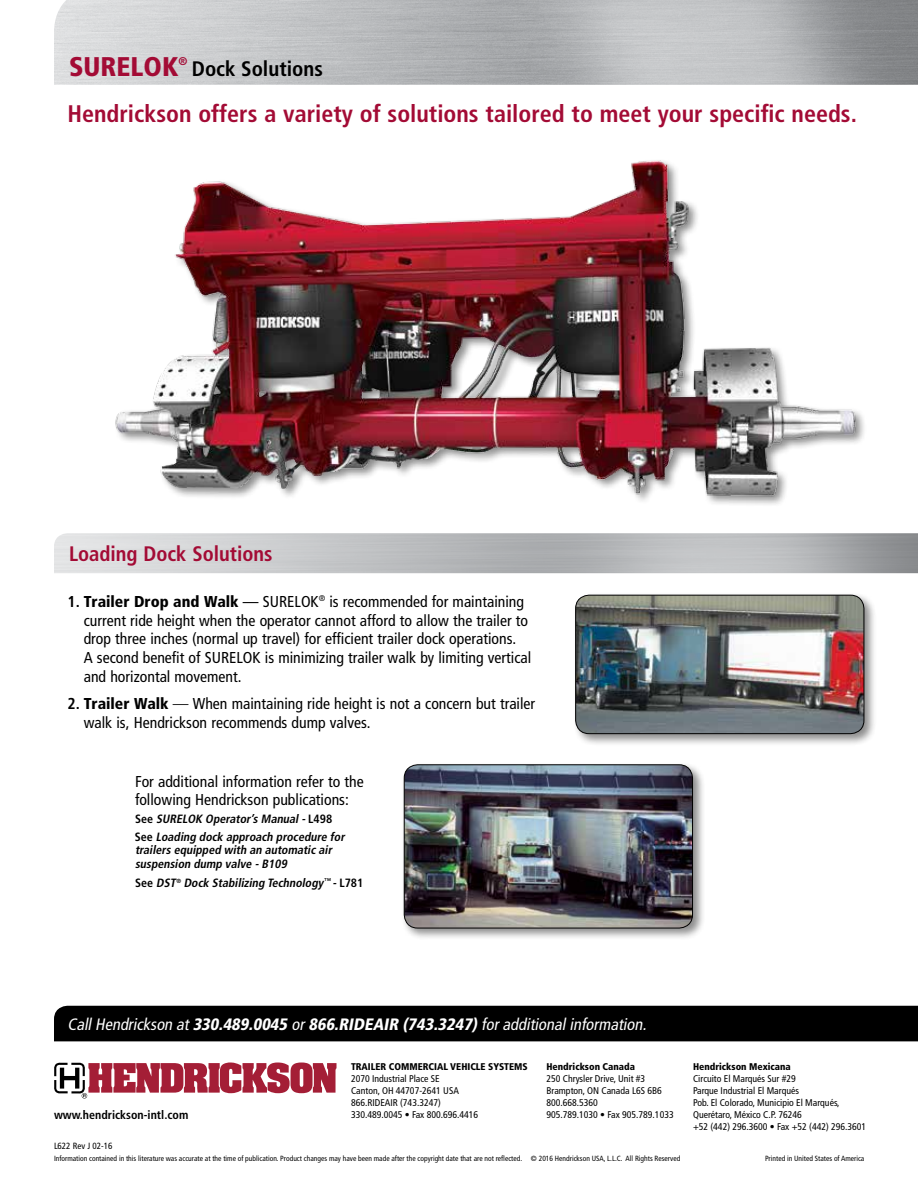
<style>
.page{position:relative;width:918px;height:1188px;background:#fff}
.page>*{position:absolute;margin:0;border:0;box-sizing:border-box;transform-origin:0 0}
.t1{font:900 condensed 27px "Frutiger LT Std";color:#a30b35}
.t2{font:700 condensed 24px "Frutiger LT Std";color:#a30b35}
.t3{font:700 condensed 21px "Frutiger LT Std";color:#a30b35}
.t4{font:700 condensed 21px "Frutiger LT Std";color:#000}
.t5{font:italic condensed 16.5px "Frutiger LT Std";color:#fff}
.t6{font:condensed 15.75px/18.9px "Frutiger LT Std";color:#000}
.t7{font:italic 700 condensed 12px/18px "Frutiger LT Std";color:#000}
.t8{font:700 condensed 12px "Frutiger LT Std";color:#000}
.t9{font:900 condensed 11.25px "Frutiger LT Std";color:#a30b35}
.t10{font:condensed 9.75px/12px "Frutiger LT Std";color:#000}
.t11{font:900 condensed 9.75px "Frutiger LT Std";color:#000}
.t12{font:condensed 9px "Frutiger LT Std";color:#000}
.t13{font:condensed 7.5px "Frutiger LT Std";color:#000}
.s1{font-weight:700}
.s2{font-weight:900}
.s3{font-weight:300}
.s4{font-style:normal}
</style>
<div class="page">
<div style="left:572px;top:592px;width:305px;height:155px;background:#000;opacity:.45"></div>
<img style="left:576px;top:595px;width:288px;height:139px">
<div style="left:575px;top:595px;width:289px;height:139px;border:1px solid #000;border-radius:14px"></div>
<div style="left:401px;top:761px;width:304px;height:180px;background:#000;opacity:.45"></div>
<img style="left:404px;top:765px;width:289px;height:163px">
<div style="left:404px;top:764px;width:289px;height:164px;border:1px solid #000;border-radius:14px"></div>
<img style="left:115px;top:160px;width:749px;height:345px">
<div style="left:54px;top:1006px;width:864px;height:35px;background:#000"></div>
<svg style="left:54px;top:1062px;width:283px;height:37px"></svg>
<h1 class="t1" style="left:69px;top:51px;width:111px">SURELOK</h1>
<p class="t9" style="left:179px;top:54px;width:10px">®</p>
<h3 class="t4" style="left:192px;top:56px;width:133px">Dock Solutions</h3>
<h2 class="t2" style="left:68px;top:99px;width:791px">Hendrickson offers a variety of solutions tailored to meet your specific needs.</h2>
<h3 class="t3" style="left:69px;top:542px;width:205px">Loading Dock Solutions</h3>
<p class="t6" style="left:84px;top:592px;width:449px;text-indent:-16px"><span class="s1">1.</span> <span class="s2">Trailer Drop and Walk</span> — SURELOK<sup>®</sup> is recommended for maintaining current ride height when the operator cannot afford to allow the trailer to drop three inches (normal up travel) for efficient trailer dock operations.<br>A second benefit of SURELOK is minimizing trailer walk by limiting vertical and horizontal movement.</p>
<p class="t6" style="left:84px;top:694px;width:453px;text-indent:-16px"><span class="s1">2.</span> <span class="s2">Trailer Walk</span> <span class="s3">—</span> When maintaining ride height is not a concern but trailer walk is, Hendrickson recommends dump valves.</p>
<p class="t6" style="left:135px;top:772px;width:230px;line-height:18px">For additional information refer to the following Hendrickson publications:</p>
<p class="t7" style="left:135px;top:809px;width:214px"><span class="s4">S e e</span> SURELOK Operator’s Manual-<span class="s4">L 4 9 8<br>S e e</span> Loading dock approach procedure for</p>
<p class="t7" style="left:135px;top:843px;width:201px;line-height:13.6px">trailers equipped with an automatic air suspension dump valve -B109</p>
<p class="t7" style="left:135px;top:874px;width:230px"><span class="s4">S e e</span> DST<sup>®</sup> Dock Stabilizing Technology<sup>™</sup> -<span class="s4">L 7 8 1</span></p>
<p class="t5" style="left:68px;top:1014px;width:584px">CallHendrickson at<span class="s2">330.489.0045</span> or<span class="s2">866.RIDEAIR (743.3247)</span>foradditionalinformation.</p>
<p class="t8" style="left:54px;top:1108px;width:136px">www.hendrickson-intl.com</p>
<p class="t12" style="left:54px;top:1141px;width:60px">L622 Rev J 02-16</p>
<p class="t11" style="left:351px;top:1061px;width:178px">TRAILER COMMERCIAL VEHICLE SYSTEMS</p>
<p class="t10" style="left:351px;top:1073px;width:129px">2070 Industrial Place SE<br>Canton, OH 44707-2641 USA<br>866.RIDEAIR (743.3247)<br>330.489.0045 • Fax 800.696.4416</p>
<p class="t11" style="left:546px;top:1061px;width:90px">Hendrickson Canada</p>
<p class="t10" style="left:546px;top:1073px;width:129px">250 Chrysler Drive, Unit #3<br>Brampton, ON Canada L6S 6B6<br>800.668.5360<br>905.789.1030 • Fax 905.789.1033</p>
<p class="t11" style="left:693px;top:1061px;width:99px">Hendrickson Mexicana</p>
<p class="t10" style="left:693px;top:1073px;width:175px">Circuito El Marqués Sur #29<br>Parque Industrial El Marqués<br>Pob. El Colorado, Municipio El Marqués, Querétaro, México C.P. 76246<br>+52 (442) 296.3600 • Fax +52 (442) 296.3601</p>
<p class="t13" style="left:54px;top:1154px;width:628px">Information contained in this literature was accurate at the time of publication. Product changes may have been made after the copyright date that are not reflected. © 2016 Hendrickson USA, L.L.C. All Rights Reserved</p>
<p class="t13" style="left:765px;top:1154px;width:101px">Printed in United States of America</p>
</div>
